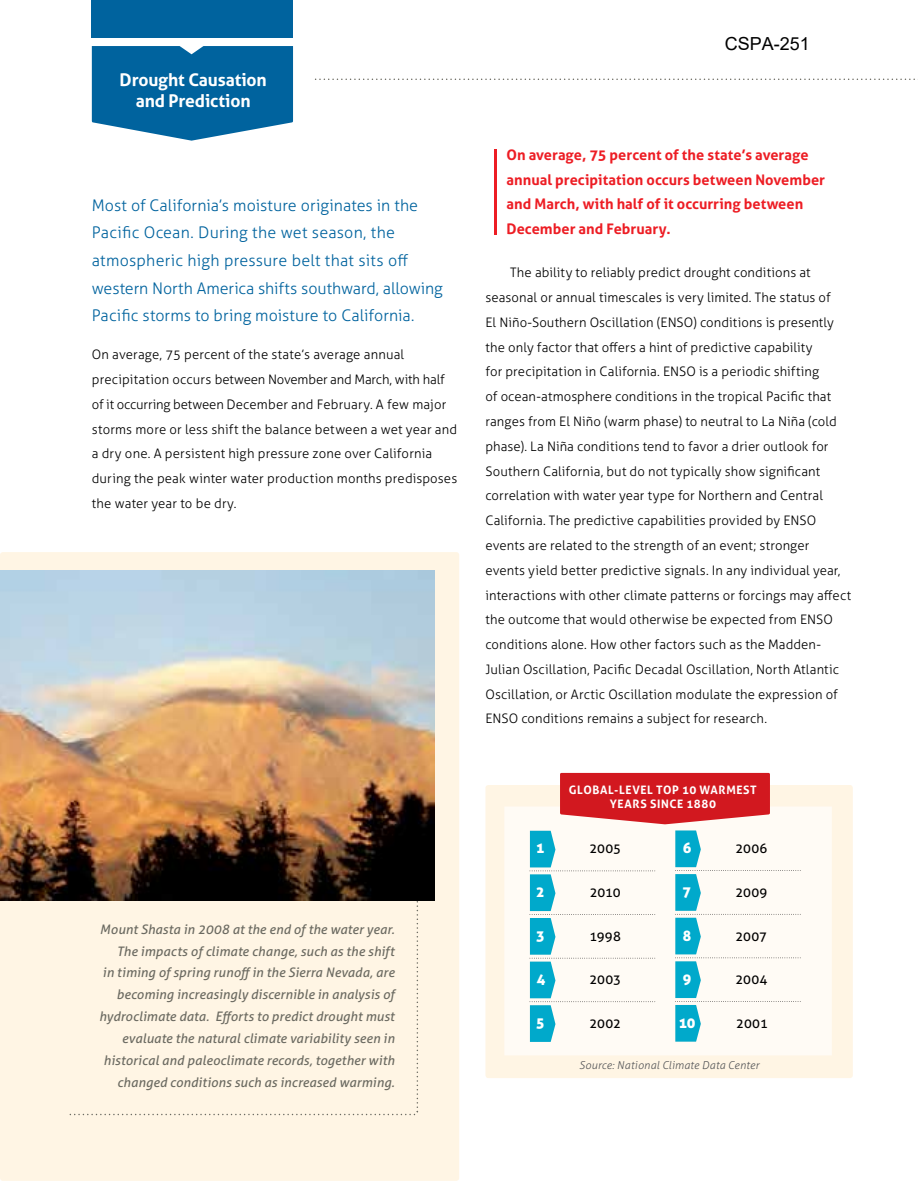
<style>
.page{position:relative;width:918px;height:1188px;background:#fff}
.page>*{position:absolute;margin:0;border:0;box-sizing:border-box;transform-origin:0 0}
.t1{font:18px "Arial";color:#000}
.t2{font:700 17.55px/21px "Aller";letter-spacing:-.01em;color:#fff;text-align:center}
.t3{font:300 16.05px/27.8px "Aller";letter-spacing:.01em;color:#00639e}
.t4{font:700 14.55px/24.8px "Aller";color:#ed1d24}
.t5{font:14.55px "Aller Display";color:#fff}
.t6{font:300 13.05px/24.8px "Aller";letter-spacing:.01em;color:#000}
.t7{font:italic 13.05px/21.9px "Aller";letter-spacing:.005em;color:#6b6a61;text-align:right}
.t8{font:13.05px "Aller";letter-spacing:-.01em;color:#000}
.t9{font:700 11.7px/14px "Aller";letter-spacing:.05em;color:#fff;text-align:center}
.t10{font:italic 300 10.95px "Aller";letter-spacing:.015em;color:#58595b}
</style>
<div class="page">
<div style="left:0;top:552px;width:459px;height:629px;background:#fff5e4;border-radius:3px"></div>
<div style="left:485px;top:785px;width:368px;height:293px;background:#fff5e4;border-radius:3px"></div>
<img style="left:0;top:570px;width:435px;height:331px">
<hr style="left:494px;top:149px;width:3px;height:85px;background:#ed1d24">
<div style="left:92px;top:0;width:201px;height:38px;background:#00639e"></div>
<svg style="left:92px;top:46px;width:201px;height:95px;background:#1b73a8"></svg>
<svg style="left:315px;top:79px;width:603px;height:1px"></svg>
<div style="left:504px;top:807px;width:328px;height:248px;background:#fffbf5"></div>
<div style="left:560px;top:773px;width:210px;height:41px;background:#d2181f"></div>
<svg style="left:530px;top:831px;width:126px;height:211px;background:#d1ebec"></svg>
<svg style="left:675px;top:830px;width:126px;height:212px;background:#d4ecec"></svg>
<h2 class="t2" style="left:120px;top:69px;width:149px">Drought Causation and Prediction</h2>
<p class="t3" style="left:92px;top:191px;width:353px">Most of California’s moisture originates in the Pacific ocean. During the wet season, the atmospheric high pressure belt that sits off western north America shifts southward, allowing Pacific storms to bring moisture to California.</p>
<p class="t6" style="left:92px;top:342px;width:367px">on average, 75 percent of the state’s average annual precipitation occurs between november and March, with half of it occurring between December and february. A few major storms more or less shift the balance between a wet year and a dry one. A persistent high pressure zone over California during the peak winter water production months predisposes the water year to be dry.</p>
<p class="t7" style="left:99px;top:918px;width:297px">Mount Shasta in 2008 at the end of the water year.<br>The impacts of climate change, such as the shift<br>in timing of spring runoff in the Sierra Nevada, are becoming increasingly discernible in analysis of hydroclimate data. Efforts to predict drought must evaluate the natural climate variability seen in historical and paleoclimate records, together with changed conditions such as increased warming.</p>
<h1 class="t1" style="left:725px;top:31px;width:87px">CSPA-251</h1>
<p class="t4" style="left:506px;top:142px;width:320px">On average, 75 percent of the state’s average annual precipitation occurs between November and March, with half of it occurring between December and February.</p>
<p class="t6" style="left:485px;top:260px;width:367px;text-indent:25px">The ability to reliably predict drought conditions at seasonal or annual timescales is very limited. The status of<br>El niño-Southern oscillation (EnSo) conditions is presently the only factor that offers a hint of predictive capability<br>for precipitation in California. EnSo is a periodic shifting<br>of ocean-atmosphere conditions in the tropical Pacific that ranges from El niño (warm phase) to neutral to la niña (cold phase). la niña conditions tend to favor a drier outlook for Southern California, but do not typically show significant correlation with water year type for northern and Central California. The predictive capabilities provided by EnSo events are related to the strength of an event; stronger events yield better predictive signals. In any individual year, interactions with other climate patterns or forcings may affect the outcome that would otherwise be expected from EnSo conditions alone. How other factors such as the Madden-Julian oscillation, Pacific Decadal oscillation, north Atlantic oscillation, or Arctic oscillation modulate the expression of EnSo conditions remains a subject for research.</p>
<p class="t9" style="left:569px;top:782px;width:190px">GLOBAL-LEVEL TOP 10 WARMEST<br>YEARS SINCE 1880</p>
<p class="t5" style="left:537px;top:839px;width:9px">1</p>
<p class="t8" style="left:589px;top:840px;width:33px">2005</p>
<p class="t5" style="left:537px;top:882px;width:9px">2</p>
<p class="t8" style="left:590px;top:884px;width:33px">2010</p>
<p class="t5" style="left:537px;top:926px;width:9px">3</p>
<p class="t8" style="left:590px;top:928px;width:33px">1998</p>
<p class="t5" style="left:537px;top:970px;width:11px">4</p>
<p class="t8" style="left:589px;top:972px;width:33px">2003</p>
<p class="t5" style="left:537px;top:1014px;width:9px">5</p>
<p class="t8" style="left:589px;top:1015px;width:33px">2002</p>
<p class="t5" style="left:683px;top:839px;width:10px">6</p>
<p class="t8" style="left:735px;top:840px;width:34px">2006</p>
<p class="t5" style="left:683px;top:882px;width:10px">7</p>
<p class="t8" style="left:735px;top:884px;width:34px">2009</p>
<p class="t5" style="left:683px;top:926px;width:10px">8</p>
<p class="t8" style="left:736px;top:928px;width:33px">2007</p>
<p class="t5" style="left:683px;top:970px;width:10px">9</p>
<p class="t8" style="left:735px;top:972px;width:33px">2004</p>
<p class="t5" style="left:679px;top:1014px;width:18px">10</p>
<p class="t8" style="left:736px;top:1015px;width:33px">2001</p>
<p class="t10" style="left:579px;top:1059px;width:182px">Source: National Climate Data Center</p>
</div>
